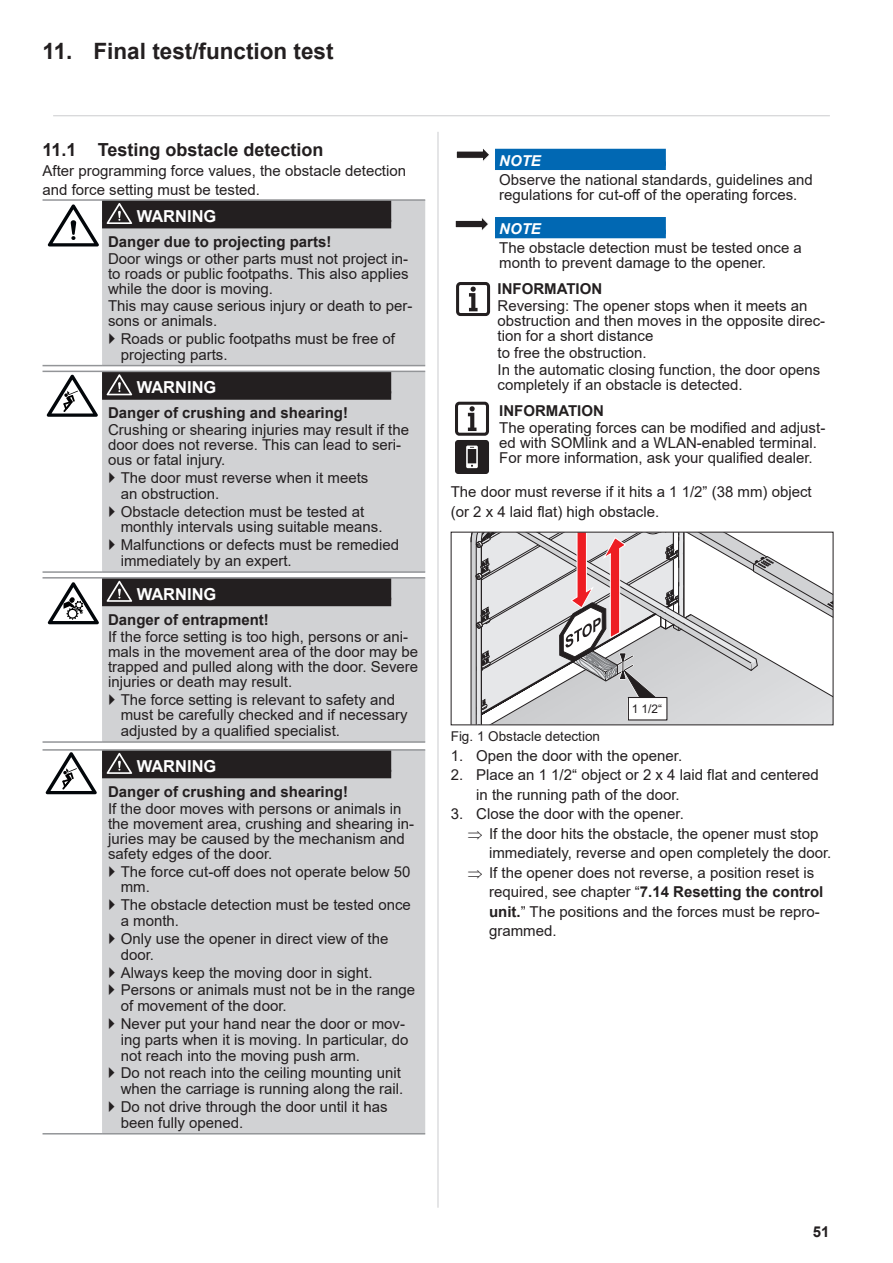
<style>
.page{position:relative;width:893px;height:1263px;background:#fff}
.page>*{position:absolute;margin:0;border:0;box-sizing:border-box;transform-origin:0 0}
.t1{font:700 22.5px "Arial";color:#231f20}
.t2{font:700 18px "Arial";color:#231f20}
.t3{font:700 16.5px "Arial";color:#fff}
.t4{font:15px/15px "Arial";color:#231f20}
.t5{font:700 15px "Arial";color:#231f20}
.t6{font:italic 700 15px "Arial";color:#fff}
.t7{font:13.5px "Arial";color:#231f20}
.t8{font:11.85px "Arial";color:#231f20}
.s1{font-weight:400}
.s2{font-weight:700}
</style>
<div class="page">
<hr style="left:53px;top:115px;width:777px;height:1px;background:#d1d2d4">
<hr style="left:437px;top:132px;width:2px;height:1076px;background:#d1d2d4">
<div style="left:102px;top:201px;width:323px;height:164px;background:#d1d2d4"></div>
<hr style="left:102px;top:199px;width:323px;height:2px;background:#939598">
<hr style="left:43px;top:365px;width:59px;height:1px;background:#939598">
<hr style="left:43px;top:199px;width:59px;height:2px;background:#939598">
<hr style="left:102px;top:365px;width:323px;height:1px;background:#939598">
<div style="left:102px;top:201px;width:289px;height:21px;background:#231f20"></div>
<div style="left:102px;top:220px;width:289px;height:8px;background:#231f20"></div>
<svg style="left:107px;top:203px;width:25px;height:21px"></svg>
<div style="left:102px;top:372px;width:323px;height:199px;background:#d1d2d4"></div>
<hr style="left:102px;top:371px;width:323px;height:1px;background:#939598">
<hr style="left:43px;top:571px;width:59px;height:2px;background:#939598">
<hr style="left:43px;top:371px;width:59px;height:1px;background:#939598">
<hr style="left:102px;top:571px;width:323px;height:2px;background:#939598">
<div style="left:102px;top:372px;width:289px;height:21px;background:#231f20"></div>
<div style="left:102px;top:391px;width:289px;height:9px;background:#231f20"></div>
<svg style="left:107px;top:374px;width:25px;height:21px"></svg>
<div style="left:102px;top:579px;width:323px;height:162px;background:#d1d2d4"></div>
<hr style="left:102px;top:577px;width:323px;height:2px;background:#939598">
<hr style="left:43px;top:741px;width:59px;height:2px;background:#939598">
<hr style="left:43px;top:577px;width:59px;height:2px;background:#939598">
<hr style="left:102px;top:741px;width:323px;height:2px;background:#939598">
<div style="left:102px;top:579px;width:289px;height:21px;background:#231f20"></div>
<div style="left:102px;top:598px;width:289px;height:8px;background:#231f20"></div>
<svg style="left:107px;top:581px;width:25px;height:21px"></svg>
<div style="left:102px;top:751px;width:323px;height:382px;background:#d1d2d4"></div>
<hr style="left:102px;top:749px;width:323px;height:2px;background:#939598">
<hr style="left:43px;top:1133px;width:59px;height:1px;background:#939598">
<hr style="left:43px;top:749px;width:59px;height:2px;background:#939598">
<hr style="left:102px;top:1133px;width:323px;height:1px;background:#939598">
<div style="left:102px;top:751px;width:289px;height:21px;background:#231f20"></div>
<div style="left:102px;top:770px;width:289px;height:8px;background:#231f20"></div>
<svg style="left:107px;top:753px;width:25px;height:21px"></svg>
<svg style="left:48px;top:204px;width:51px;height:42px"></svg>
<svg style="left:47px;top:375px;width:51px;height:42px"></svg>
<svg style="left:48px;top:582px;width:51px;height:42px"></svg>
<svg style="left:46px;top:752px;width:51px;height:42px"></svg>
<div style="left:495px;top:149px;width:171px;height:17px;background:#0168b3"></div>
<div style="left:495px;top:161px;width:171px;height:9px;background:#0168b3"></div>
<div style="left:495px;top:217px;width:171px;height:17px;background:#0168b3"></div>
<div style="left:495px;top:230px;width:171px;height:8px;background:#0168b3"></div>
<svg style="left:470px;top:532px;width:364px;height:192px"></svg>
<svg style="left:456px;top:149px;width:33px;height:12px"></svg>
<svg style="left:455px;top:218px;width:33px;height:12px"></svg>
<div style="left:456px;top:282px;width:34px;height:34px;border:3px solid #231f20;border-radius:3px"></div>
<svg style="left:469px;top:287px;width:9px;height:24px"></svg>
<svg style="left:455px;top:440px;width:34px;height:34px"></svg>
<div style="left:455px;top:402px;width:34px;height:34px;border:3px solid #231f20;border-radius:3px"></div>
<svg style="left:468px;top:406px;width:8px;height:25px"></svg>
<svg style="left:109px;top:333px;width:6px;height:11px"></svg>
<svg style="left:109px;top:472px;width:6px;height:11px"></svg>
<svg style="left:109px;top:506px;width:6px;height:11px"></svg>
<svg style="left:109px;top:539px;width:6px;height:11px"></svg>
<svg style="left:109px;top:693px;width:6px;height:11px"></svg>
<svg style="left:109px;top:866px;width:6px;height:11px"></svg>
<svg style="left:109px;top:899px;width:6px;height:11px"></svg>
<svg style="left:109px;top:933px;width:6px;height:11px"></svg>
<svg style="left:109px;top:966px;width:6px;height:11px"></svg>
<svg style="left:109px;top:984px;width:6px;height:11px"></svg>
<svg style="left:109px;top:1018px;width:6px;height:11px"></svg>
<svg style="left:109px;top:1067px;width:6px;height:11px"></svg>
<svg style="left:109px;top:1101px;width:6px;height:11px"></svg>
<h1 class="t1" style="left:43px;top:35px;width:293px">11. Final test/function test</h1>
<p class="t2" style="left:43px;top:137px;width:282px">11.1 Testing obstacle detection</p>
<p class="t4" style="left:43px;top:160px;width:365px;line-height:19.5px">After programming force values, the obstacle detection and force setting must be tested.</p>
<p class="t3" style="left:137px;top:205px;width:81px">WARNING</p>
<p class="t5" style="left:108px;top:231px;width:225px">Danger due to projecting parts!</p>
<p class="t4" style="left:108px;top:251px;width:302px;text-align:justify">Door wings or other parts must not project in&shy;to roads or public footpaths. This also applies while the door is moving.</p>
<p class="t4" style="left:108px;top:298px;width:306px">This may cause serious injury or death to per&shy;sons or animals.</p>
<p class="t4" style="left:121px;top:331px;width:276px;line-height:15.8px">Roads or public footpaths must be free of projecting parts.</p>
<p class="t3" style="left:137px;top:376px;width:81px">WARNING</p>
<p class="t5" style="left:108px;top:402px;width:242px">Danger of crushing and shearing!</p>
<p class="t4" style="left:108px;top:422px;width:302px">Crushing or shearing injuries may result if the door does not reverse. This can lead to seri&shy;ous or fatal injury.</p>
<p class="t4" style="left:121px;top:470px;width:249px;line-height:15.8px">The door must reverse when it meets an obstruction.</p>
<p class="t4" style="left:121px;top:503px;width:263px;line-height:15.8px">Obstacle detection must be tested at monthly intervals using suitable means.</p>
<p class="t4" style="left:121px;top:537px;width:280px;line-height:15.8px">Malfunctions or defects must be remedied immediately by an expert.</p>
<p class="t3" style="left:137px;top:582px;width:81px">WARNING</p>
<p class="t5" style="left:108px;top:609px;width:162px">Danger of entrapment!</p>
<p class="t4" style="left:108px;top:629px;width:312px">If the force setting is too high, persons or ani&shy;mals in the movement area of the door may be trapped and pulled along with the door. Severe injuries or death may result.</p>
<p class="t4" style="left:121px;top:691px;width:288px;line-height:15.8px">The force setting is relevant to safety and must be carefully checked and if necessary adjusted by a qualified specialist.</p>
<p class="t3" style="left:137px;top:754px;width:81px">WARNING</p>
<p class="t5" style="left:108px;top:781px;width:242px">Danger of crushing and shearing!</p>
<p class="t4" style="left:108px;top:801px;width:307px">If the door moves with persons or animals in the movement area, crushing and shearing in&shy;juries may be caused by the mechanism and safety edges of the door.</p>
<p class="t4" style="left:121px;top:863px;width:291px;line-height:15.8px">The force cut-off does not operate below 50 mm.</p>
<p class="t4" style="left:121px;top:897px;width:292px;line-height:15.8px">The obstacle detection must be tested once a month.</p>
<p class="t4" style="left:121px;top:931px;width:269px;line-height:15.8px">Only use the opener in direct view of the door.</p>
<p class="t4" style="left:121px;top:963px;width:296px;line-height:17.9px">Always keep the moving door in sight.<br>Persons or animals must not be in the range</p>
<p class="t4" style="left:121px;top:997px;width:286px;line-height:17.9px">of movement of the door.<br>Never put your hand near the door or mov-</p>
<p class="t4" style="left:121px;top:1031px;width:289px;line-height:15.8px">ing parts when it is moving. In particular, do not reach into the moving push arm.</p>
<p class="t4" style="left:121px;top:1065px;width:284px;line-height:15.8px">Do not reach into the ceiling mounting unit when the carriage is running along the rail.</p>
<p class="t4" style="left:121px;top:1099px;width:268px;line-height:15.8px">Do not drive through the door until it has been fully opened.</p>
<p class="t6" style="left:499px;top:150px;width:43px">NOTE</p>
<p class="t4" style="left:499px;top:172px;width:315px">Observe the national standards, guidelines and regulations for cut-off of the operating forces.</p>
<p class="t6" style="left:499px;top:219px;width:43px">NOTE</p>
<p class="t4" style="left:499px;top:240px;width:304px">The obstacle detection must be tested once a month to prevent damage to the opener.</p>
<p class="t5" style="left:497px;top:278px;width:106px">INFORMATION</p>
<p class="t4" style="left:497px;top:298px;width:329px">Reversing: The opener stops when it meets an obstruction and then moves in the opposite direc&shy;tion for a short distance</p>
<p class="t4" style="left:497px;top:344px;width:324px;line-height:17.1px">to free the obstruction.<br>In the automatic closing function, the door opens</p>
<p class="t4" style="left:497px;top:377px;width:247px">completely if an obstacle is detected.</p>
<p class="t5" style="left:499px;top:400px;width:106px">INFORMATION</p>
<p class="t4" style="left:499px;top:420px;width:328px">The operating forces can be modified and adjust&shy;ed with SOMlink and a WLAN-enabled terminal.<br>For more information, ask your qualified dealer.</p>
<p class="t4" style="left:451px;top:482px;width:362px;line-height:19.5px">The door must reverse if it hits a 1 1/2” (38 mm) object (or 2 x 4 laid flat) high obstacle.</p>
<p class="t8" style="left:632px;top:701px;width:32px">1 1/2“</p>
<p class="t7" style="left:451px;top:727px;width:151px">Fig. 1 Obstacle detection</p>
<p class="t4" style="left:451px;top:748px;width:233px">1. Open the door with the opener.</p>
<p class="t4" style="left:476px;top:765px;width:344px;line-height:19.5px;text-indent:-26px">2. Place an 1 1/2“ object or 2 x 4 laid flat and centered in the running path of the door.</p>
<p class="t4" style="left:451px;top:806px;width:235px">3. Close the door with the opener.</p>
<p class="t4" style="left:468px;top:826px;width:352px">⇒ If the door hits the obstacle, the opener must stop</p>
<p class="t4" style="left:489px;top:845px;width:344px">immediately, reverse and open completely the door.</p>
<p class="t4" style="left:468px;top:865px;width:348px">⇒ If the opener does not reverse, a position reset is</p>
<p class="t5" style="left:489px;top:881px;width:336px"><span class="s1">required, see chapter “</span>7.14 Resetting the control</p>
<p class="t4" style="left:489px;top:904px;width:332px"><span class="s2">unit.</span>” The positions and the forces must be repro-</p>
<p class="t4" style="left:489px;top:923px;width:69px">grammed.</p>
<p class="t5" style="left:813px;top:1221px;width:18px">51</p>
</div>
